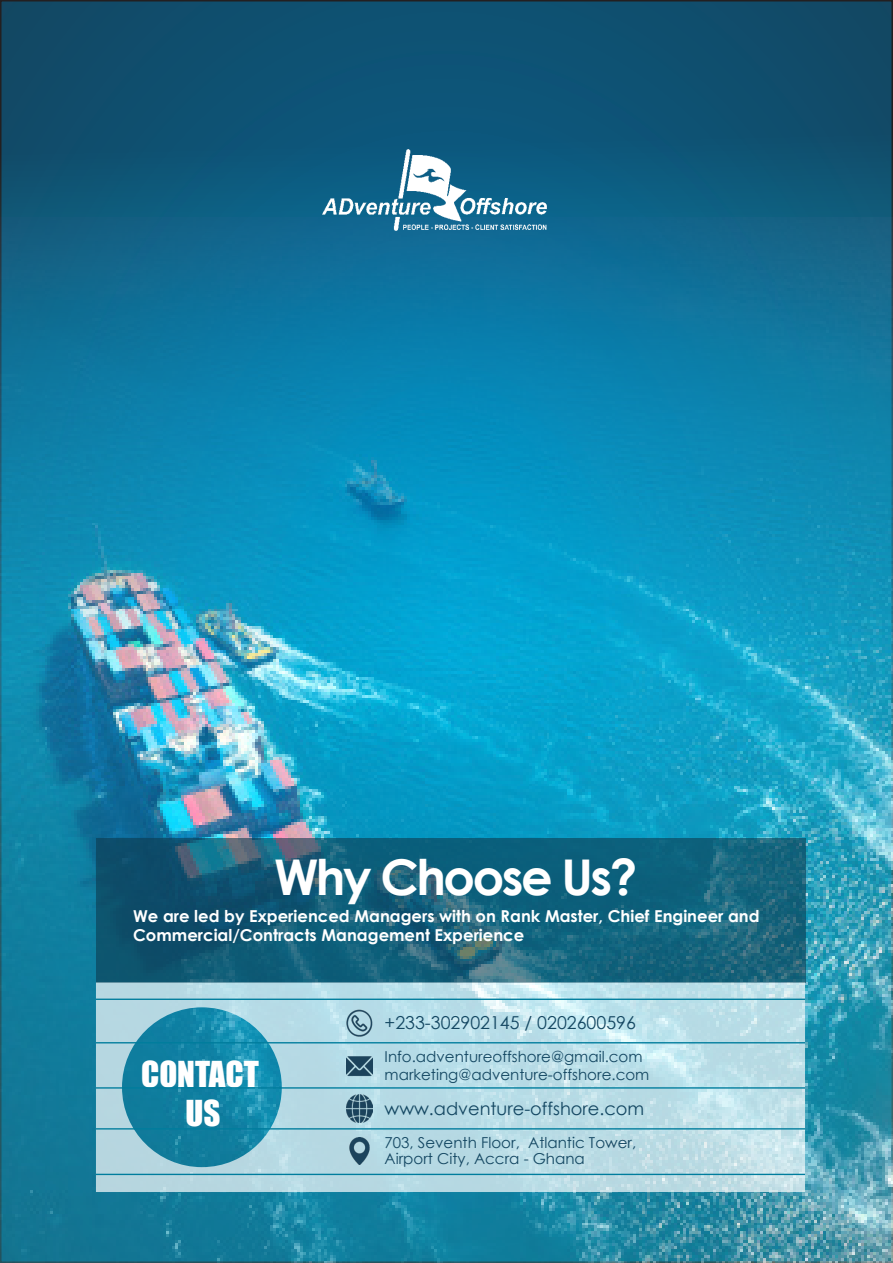
<style>
.page{position:relative;width:893px;height:1263px;background:#fff}
.page>*{position:absolute;margin:0;border:0;box-sizing:border-box;transform-origin:0 0}
.t1{font:700 49.35px "Century Gothic";letter-spacing:-.05em;color:#fff}
.t2{font:32.85px "Impact";color:#fff}
.t3{font:17.85px "Century Gothic";color:#144762}
.t4{font:700 16.5px/19.6px "Century Gothic";color:#fff}
.t5{font:15px "Century Gothic";color:#144762}
</style>
<div class="page">
<svg style="left:0;top:0;width:893px;height:217px;background:#0e5171"></svg>
<img style="left:0;top:217px;width:893px;height:1046px">
<svg style="left:96px;top:837px;width:709px;height:145px;background:#155f79"></svg>
<svg style="left:96px;top:982px;width:709px;height:210px;background:#a2d0dd"></svg>
<img style="left:322px;top:150px;width:249px;height:84px">
<img style="left:346px;top:1009px;width:27px;height:27px">
<img style="left:346px;top:1052px;width:27px;height:27px">
<img style="left:346px;top:1095px;width:27px;height:27px">
<img style="left:346px;top:1138px;width:27px;height:27px">
<hr style="left:96px;top:1128px;width:709px;height:1px;background:#007d9d">
<hr style="left:96px;top:1087px;width:709px;height:1px;background:#007d9d">
<hr style="left:96px;top:1042px;width:709px;height:1px;background:#007d9d">
<hr style="left:96px;top:998px;width:709px;height:2px;background:#007d9d">
<hr style="left:96px;top:1174px;width:709px;height:1px;background:#007d9d">
<p class="t1" style="left:274px;top:840px;width:365px">Why Choose Us?</p>
<p class="t4" style="left:133px;top:905px;width:628px">We are led by Experienced Managers with on Rank Master, Chief Engineer and<br>Commercial/Contracts Management Experience</p>
<p class="t2" style="left:141px;top:1048px;width:119px">CONTACT</p>
<p class="t2" style="left:185px;top:1088px;width:36px">US</p>
<p class="t3" style="left:385px;top:1010px;width:253px">+233-302902145 / 0202600596</p>
<p class="t5" style="left:385px;top:1046px;width:259px">Info.adventureoffshore@gmail.com</p>
<p class="t5" style="left:385px;top:1064px;width:266px">marketing@adventure-offshore.com</p>
<p class="t3" style="left:385px;top:1096px;width:261px">www.adventure-offshore.com</p>
<p class="t5" style="left:385px;top:1132px;width:253px">703, Seventh Floor, Atlantic Tower,</p>
<p class="t5" style="left:385px;top:1148px;width:202px">Airport City, Accra - Ghana</p>
</div>
